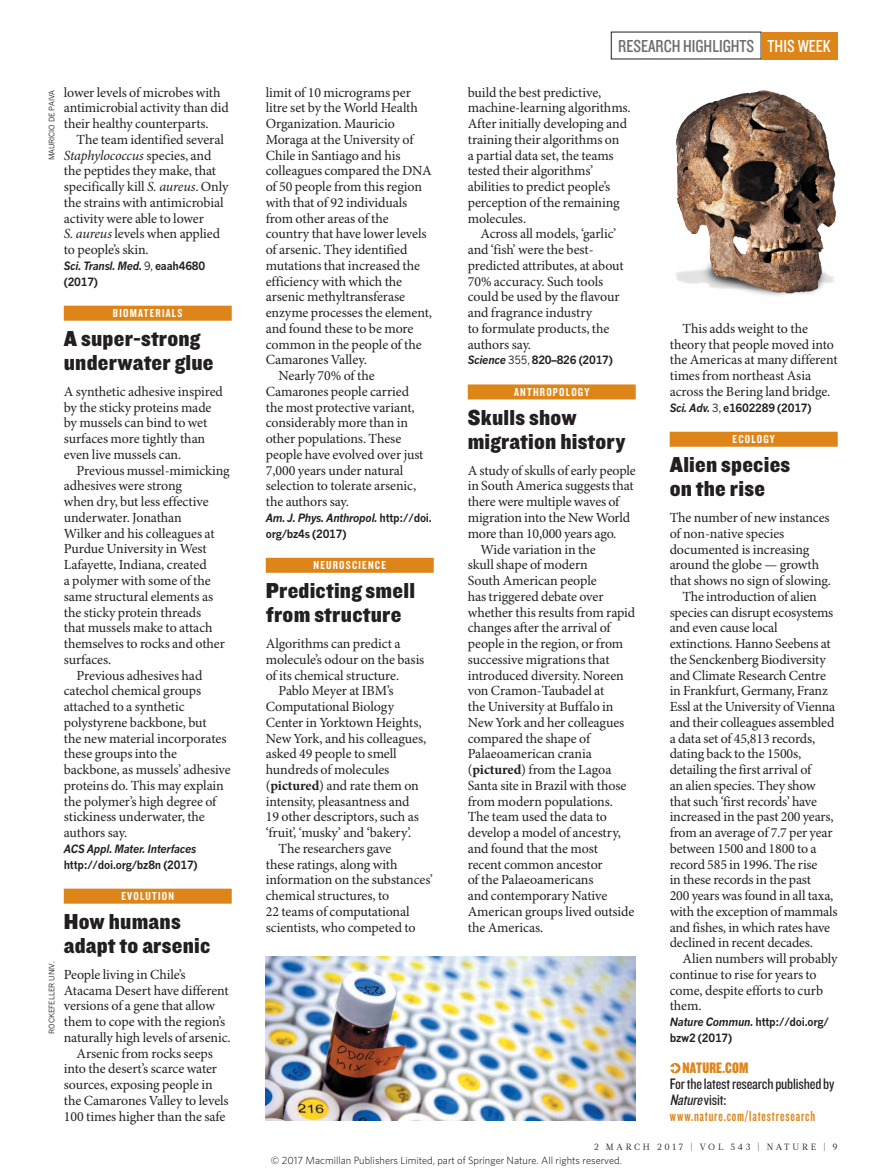
<style>
.page{position:relative;width:893px;height:1174px;background:#fff}
.page>*{position:absolute;margin:0;border:0;box-sizing:border-box;transform-origin:0 0}
.RES_HIGH_HEAD_15{font:22.5px/23.7px "Knockout 71 Full Middlewt";letter-spacing:.01em;color:#231f20}
.t1{font:18px "Knockout 29 Junior Ltweight";color:#6c6d70}
.WEB_BOX_TEXT{font:15.75px/15.8px "Knockout 29 Junior Ltweight";letter-spacing:-.01em;color:#231f20}
.WEB_BOX_NATURE{font:15.75px "Knockout 69 Full Liteweight";letter-spacing:.01em;color:#dd8519}
.WEB_BOX_URL{font:15px "Knockout 48 Featherweight";letter-spacing:.055em;color:#dd8519}
.BODY_TEXT_R_L_INDENT{font:13.95px/15.8px "Minion Pro";letter-spacing:-.005em;color:#231f20}
.BODY_TEXT_R_L_1ST_PA{font:13.95px/15.8px "Minion Pro";letter-spacing:-.01em;color:#231f20}
.BRIEFS_SUBJECT_STRAP{font:12px "Knockout 49 Liteweight";letter-spacing:.1em;color:#fff}
.BRIEFS_PAPER{font:700 11.25px/15.8px "News Gothic MTOT";letter-spacing:-.02em;color:#231f20;scale:.95 1}
.BRIEFS_PAPER-2{font:italic 700 11.25px/15.8px "News Gothic MTOT";letter-spacing:-.02em;color:#231f20;scale:.95 1}
.t2{font:300 10.5px "Whitney";color:#000}
.t3{font:9px "Glosa Math";letter-spacing:.3em;color:#231f20}
.PIC_CREDIT{font:7.5px "News Gothic MTOT";color:#231f20}
.s1{font-style:italic}
.s2{font-weight:400;font-style:normal}
.s3{font-style:normal}
.s4{font-weight:700}
.s5{color:#fff}
.s6{font-weight:400}
</style>
<div class="page">
<img style="left:676px;top:90px;width:160px;height:206px">
<svg style="left:670px;top:1063px;width:10px;height:10px"></svg>
<svg style="left:670px;top:1063px;width:8px;height:9px"></svg>
<div style="left:266px;top:558px;width:168px;height:15px;background:#dd8519"></div>
<div style="left:468px;top:384px;width:168px;height:15px;background:#dd8519"></div>
<img style="left:266px;top:956px;width:370px;height:164px">
<div style="left:64px;top:888px;width:168px;height:15px;background:#dd8519"></div>
<div style="left:670px;top:432px;width:168px;height:15px;background:#dd8519"></div>
<div style="left:64px;top:306px;width:168px;height:15px;background:#dd8519"></div>
<div style="left:761px;top:32px;width:77px;height:27px;background:#dd8519"></div>
<p class="PIC_CREDIT" style="left:47px;top:160px;width:72px;rotate:-90deg">MAURICIO DE PAIVA</p>
<p class="PIC_CREDIT" style="left:47px;top:1033px;width:74px;rotate:-90deg">ROCKEFELLER UNIV.</p>
<p class="BODY_TEXT_R_L_INDENT" style="left:64px;top:85px;width:167px">lower levels of microbes with antimicrobial activity than did their healthy counterparts.</p>
<p class="BODY_TEXT_R_L_INDENT" style="left:64px;top:132px;width:166px;text-indent:13px">The team identified several<br><span class="s1">Staphylococcus</span> species, and the peptides they make, that specifically kill <span class="s1">S. aureus</span>. Only the strains with antimicrobial activity were able to lower<br><span class="s1">S. aureus</span> levels when applied to people’s skin.</p>
<p class="BRIEFS_PAPER-2" style="left:64px;top:258px;width:150px">Sci. Transl. Med. <span class="s2">9,</span> <span class="s3">eaah4680 (2017)</span></p>
<p class="BRIEFS_SUBJECT_STRAP" style="left:113px;top:305px;width:71px">BIOMATERIALS</p>
<p class="RES_HIGH_HEAD_15" style="left:64px;top:326px;width:151px">A super-strong underwater glue</p>
<p class="BODY_TEXT_R_L_1ST_PA" style="left:64px;top:384px;width:161px">A synthetic adhesive inspired by the sticky proteins made by mussels can bind to wet surfaces more tightly than even live mussels can.</p>
<p class="BODY_TEXT_R_L_INDENT" style="left:64px;top:463px;width:168px;text-indent:13px">Previous mussel-mimicking adhesives were strong<br>when dry, but less effective underwater. Jonathan<br>Wilker and his colleagues at<br>Purdue University in West<br>Lafayette, Indiana, created<br>a polymer with some of the same structural elements as the sticky protein threads<br>that mussels make to attach themselves to rocks and other surfaces.</p>
<p class="BODY_TEXT_R_L_INDENT" style="left:64px;top:668px;width:169px;text-indent:13px">Previous adhesives had catechol chemical groups attached to a synthetic polystyrene backbone, but<br>the new material incorporates these groups into the backbone, as mussels’ adhesive proteins do. This may explain the polymer’s high degree of stickiness underwater, the authors say.</p>
<p class="BRIEFS_PAPER" style="left:64px;top:840px;width:142px"><span class="s1">ACS Appl. Mater. Interfaces </span>http://doi.org/bz8n (2017)</p>
<p class="BRIEFS_SUBJECT_STRAP" style="left:121px;top:888px;width:54px">EVOLUTION</p>
<p class="RES_HIGH_HEAD_15" style="left:64px;top:909px;width:148px">How humans adapt to arsenic</p>
<p class="BODY_TEXT_R_L_1ST_PA" style="left:64px;top:967px;width:169px">People living in Chile’s<br>Atacama Desert have different versions of a gene that allow them to cope with the region’s naturally high levels of arsenic.</p>
<p class="BODY_TEXT_R_L_INDENT" style="left:64px;top:1046px;width:166px;text-indent:13px">Arsenic from rocks seeps into the desert’s scarce water sources, exposing people in the Camarones Valley to levels<br>100 times higher than the safe</p>
<p class="BODY_TEXT_R_L_INDENT" style="left:266px;top:85px;width:168px">limit of 10 micrograms per litre set by the World Health<br>Organization. Mauricio<br>Moraga at the University of<br>Chile in Santiago and his colleagues compared the DNA of 50 people from this region with that of 92 individuals from other areas of the country that have lower levels of arsenic. They identified mutations that increased the efficiency with which the arsenic methyltransferase enzyme processes the element, and found these to be more common in the people of the<br>Camarones Valley.</p>
<p class="BODY_TEXT_R_L_INDENT" style="left:266px;top:368px;width:159px;text-indent:13px">Nearly 70% of the<br>Camarones people carried the most protective variant, considerably more than in other populations. These people have evolved over just<br>7,000 years under natural selection to tolerate arsenic, the authors say.</p>
<p class="BRIEFS_PAPER" style="left:266px;top:510px;width:176px"><span class="s1">Am. J. Phys. Anthropol.</span> http://doi. org/bz4s (2017)</p>
<p class="BRIEFS_SUBJECT_STRAP" style="left:313px;top:557px;width:74px">NEUROSCIENCE</p>
<p class="RES_HIGH_HEAD_15" style="left:266px;top:578px;width:151px">Predicting smell from structure</p>
<p class="BODY_TEXT_R_L_1ST_PA" style="left:266px;top:636px;width:160px">Algorithms can predict a molecule’s odour on the basis of its chemical structure.</p>
<p class="BODY_TEXT_R_L_INDENT" style="left:266px;top:683px;width:162px;text-indent:13px">Pablo Meyer at IBM’s<br>Computational Biology<br>Center in Yorktown Heights,<br>New York, and his colleagues, asked 49 people to smell hundreds of molecules (<span class="s4">pictured</span>) and rate them on intensity, pleasantness and<br>19 other descriptors, such as ‘fruit’, ‘musky’ and ‘bakery’.</p>
<p class="BODY_TEXT_R_L_INDENT" style="left:266px;top:841px;width:169px;text-indent:13px">The researchers gave<br>these ratings, along with information on the substances’ chemical structures, to<br>22 teams of computational scientists, who competed to</p>
<p class="t1" style="left:618px;top:34px;width:214px">RESEARCH HIGHLIGHTS <span class="s5">THIS WEEK</span></p>
<p class="BODY_TEXT_R_L_INDENT" style="left:468px;top:85px;width:165px">build the best predictive, machine-learning algorithms.<br>After initially developing and training their algorithms on<br>a partial data set, the teams tested their algorithms’ abilities to predict people’s perception of the remaining molecules.</p>
<p class="BODY_TEXT_R_L_INDENT" style="left:468px;top:227px;width:157px;text-indent:13px">Across all models, ‘garlic’ and ‘fish’ were the best&shy;predicted attributes, at about<br>70% accuracy. Such tools could be used by the flavour and fragrance industry<br>to formulate products, the authors say.</p>
<p class="BRIEFS_PAPER" style="left:468px;top:352px;width:154px"><span class="s1">Science</span> <span class="s6">355,</span> 820–826 (2017)</p>
<p class="BRIEFS_SUBJECT_STRAP" style="left:514px;top:384px;width:77px">ANTHROPOLOGY</p>
<p class="RES_HIGH_HEAD_15" style="left:468px;top:405px;width:159px">Skulls show migration history</p>
<p class="BODY_TEXT_R_L_1ST_PA" style="left:468px;top:463px;width:169px">A study of skulls of early people in South America suggests that there were multiple waves of migration into the New World more than 10,000 years ago.</p>
<p class="BODY_TEXT_R_L_INDENT" style="left:468px;top:542px;width:169px;text-indent:13px">Wide variation in the<br>skull shape of modern<br>South American people<br>has triggered debate over whether this results from rapid changes after the arrival of people in the region, or from successive migrations that introduced diversity. Noreen von Cramon-Taubadel at<br>the University at Buffalo in<br>New York and her colleagues compared the shape of<br>Palaeoamerican crania (<span class="s4">pictured</span>) from the Lagoa<br>Santa site in Brazil with those from modern populations.<br>The team used the data to develop a model of ancestry, and found that the most recent common ancestor<br>of the Palaeoamericans<br>and contemporary Native<br>American groups lived outside the Americas.</p>
<p class="BODY_TEXT_R_L_INDENT" style="left:670px;top:321px;width:169px;text-indent:13px">This adds weight to the theory that people moved into the Americas at many different times from northeast Asia across the Bering land bridge.</p>
<p class="BRIEFS_PAPER" style="left:670px;top:399px;width:151px"><span class="s1">Sci. Adv.</span> <span class="s6">3,</span> e1602289 (2017)</p>
<p class="BRIEFS_SUBJECT_STRAP" style="left:732px;top:431px;width:44px">ECOLOGY</p>
<p class="RES_HIGH_HEAD_15" style="left:670px;top:452px;width:122px">Alien species on the rise</p>
<p class="BODY_TEXT_R_L_1ST_PA" style="left:670px;top:510px;width:163px">The number of new instances of non-native species documented is increasing around the globe — growth that shows no sign of slowing.</p>
<p class="BODY_TEXT_R_L_INDENT" style="left:670px;top:589px;width:169px;text-indent:13px">The introduction of alien species can disrupt ecosystems and even cause local extinctions. Hanno Seebens at the Senckenberg Biodiversity and Climate Research Centre in Frankfurt, Germany, Franz<br>Essl at the University of Vienna and their colleagues assembled a data set of 45,813 records, dating back to the 1500s, detailing the first arrival of<br>an alien species. They show that such ‘first records’ have increased in the past 200 years, from an average of 7.7 per year between 1500 and 1800 to a record 585 in 1996. The rise<br>in these records in the past<br>200 years was found in all taxa, with the exception of mammals and fishes, in which rates have declined in recent decades.</p>
<p class="BODY_TEXT_R_L_INDENT" style="left:670px;top:951px;width:169px;text-indent:13px">Alien numbers will probably continue to rise for years to come, despite efforts to curb them.</p>
<p class="BRIEFS_PAPER" style="left:670px;top:1014px;width:169px"><span class="s1">Nature Commun.</span> http://doi.org/ bzw2 (2017)</p>
<p class="WEB_BOX_NATURE" style="left:683px;top:1058px;width:67px">NATURE.COM</p>
<p class="WEB_BOX_TEXT" style="left:670px;top:1075px;width:166px">For the latest research published by<br><span class="s1">Nature</span>visit:</p>
<p class="WEB_BOX_URL" style="left:670px;top:1106px;width:147px">www.nature.com/latestresearch</p>
<p class="t3" style="left:594px;top:1141px;width:245px">2 MARCH 2017 | VOL 543 | NATURE | 9</p>
<p class="t2" style="left:271px;top:1153px;width:352px">© 2017 Macmillan Publishers Limited, part of Springer Nature. All rights reserved.</p>
</div>
